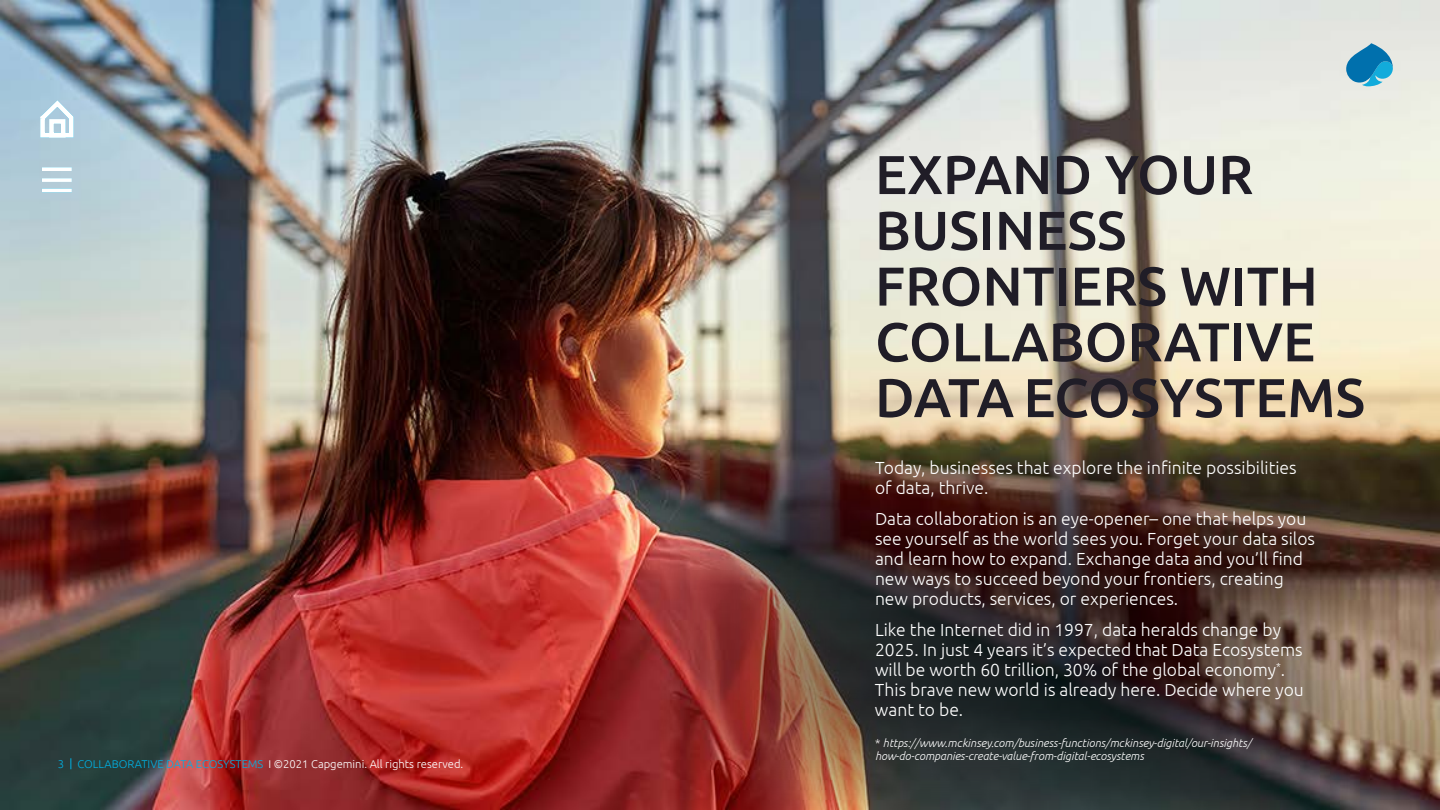
<style>
.page{position:relative;width:1440px;height:810px;background:#fff}
.page>*{position:absolute;margin:0;border:0;box-sizing:border-box;transform-origin:0 0}
.t1{font:500 54.62px/55.8px "Ubuntu";color:#201d27}
.t2{font:300 17.5px/20px "Ubuntu";color:#fff}
.t3{font:italic 300 11.25px/12.5px "Ubuntu";color:#fff}
.t4{font:300 11.25px "Ubuntu";color:#fff}
.s1{color:#00b0e3}
.s2{font-style:normal}
</style>
<div class="page">
<img style="left:0;top:0;width:1440px;height:810px">
<img style="left:662px;top:467px;width:688px;height:343px">
<svg style="left:1346px;top:43px;width:47px;height:43px;background:#4fa1c6"></svg>
<svg style="left:42px;top:167px;width:30px;height:4px"></svg>
<svg style="left:42px;top:178px;width:30px;height:4px"></svg>
<hr style="left:42px;top:189px;width:30px;height:3px;background:#fff">
<svg style="left:36px;top:97px;width:40px;height:43px"></svg>
<div style="left:49px;top:119px;width:17px;height:19px;border:5px solid #fff"></div>
<p class="t4" style="left:58px;top:757px;width:407px"><span class="s1">3 COLLABORATIVE DATA ECOSYSTEMS</span> I ©2021 Capgemini. All rights reserved.</p>
<h1 class="t1" style="left:875px;top:145px;width:492px">EXPAND YOUR<br>BUSINESS<br>FRONTIERS WITH<br>COLLABORATIVE<br>DATA ECOSYSTEMS</h1>
<p class="t2" style="left:875px;top:458px;width:423px">Today, businesses that explore the infinite possibilities of data, thrive.</p>
<p class="t2" style="left:875px;top:508px;width:442px">Data collaboration is an eye-opener– one that helps you see yourself as the world sees you. Forget your data silos and learn how to expand. Exchange data and you’ll find new ways to succeed beyond your frontiers, creating new products, services, or experiences.</p>
<p class="t2" style="left:875px;top:619px;width:430px">Like the Internet did in 1997, data heralds change by 2025. In just 4 years it’s expected that Data Ecosystems will be worth 60 trillion, 30% of the global economy<sup>*</sup>.<br>This brave new world is already here. Decide where you want to be.</p>
<p class="t3" style="left:875px;top:737px;width:378px"><span class="s2">*</span> https://www.mckinsey.com/business-functions/mckinsey-digital/our-insights/ how-do-companies-create-value-from-digital-ecosystems</p>
</div>
